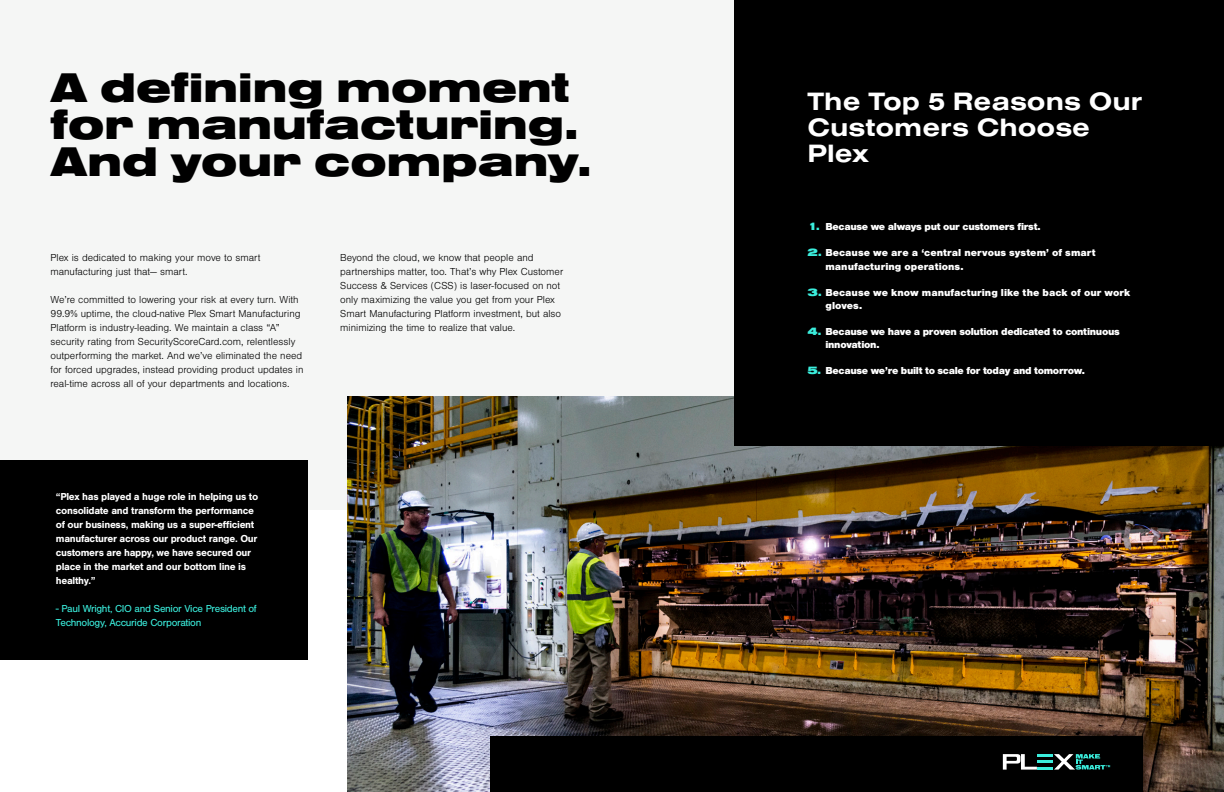
<style>
.page{position:relative;width:1224px;height:792px;background:#fff}
.page>*{position:absolute;margin:0;border:0;box-sizing:border-box;transform-origin:0 0}
.t1{font:900 43px/37.4px "Nimbus San Ext";color:#000}
.t2{font:700 26px/26px "Nimbus San Ext";color:#fff}
.t3{font:300 10.5px/14px "Nimbus San";color:#000}
.t4{font:700 10.5px/14px "Nimbus San";letter-spacing:-.03em;color:#fff}
.t5{font:900 10.5px/12.6px "Nimbus San";letter-spacing:-.025em;color:#fff}
.t6{font:900 10.5px/14px "Nimbus San";color:#fff}
.t7{font:10.5px/14px "Nimbus San";letter-spacing:-.03em;color:#3beedd}
.s1{font-family:"Nimbus San Ext D";font-size:11px;color:#3beedd}
</style>
<div class="page">
<div style="left:0;top:0;width:1224px;height:510px;background:#f5f6f5"></div>
<img style="left:347px;top:396px;width:877px;height:396px">
<div style="left:490px;top:736px;width:653px;height:56px;background:#000"></div>
<div style="left:734px;top:0;width:490px;height:446px;background:#000"></div>
<svg style="left:1003px;top:754px;width:34px;height:16px"></svg>
<hr style="left:1037px;top:767px;width:16px;height:3px;background:#3beedd">
<hr style="left:1037px;top:754px;width:16px;height:3px;background:#3beedd">
<hr style="left:1037px;top:760px;width:16px;height:3px;background:#3beedd">
<svg style="left:1054px;top:754px;width:56px;height:16px"></svg>
<div style="left:0;top:460px;width:308px;height:200px;background:#000"></div>
<p class="t1" style="left:50px;top:69px;width:542px">A defining moment for manufacturing.<br>And your company.</p>
<p class="t3" style="left:50px;top:250px;width:211px">Plex is dedicated to making your move to smart manufacturing just that— smart.</p>
<p class="t3" style="left:50px;top:292px;width:255px">We’re committed to lowering your risk at every turn. With 99.9% uptime, the cloud-native Plex Smart Manufacturing Platform is industry-leading. We maintain a class “A” security rating from SecurityScoreCard.com, relentlessly outperforming the market. And we’ve eliminated the need for forced upgrades, instead providing product updates in real-time across all of your departments and locations.</p>
<p class="t3" style="left:340px;top:250px;width:225px">Beyond the cloud, we know that people and partnerships matter, too. That’s why Plex Customer Success &amp; Services (CSS) is laser-focused on not only maximizing the value you get from your Plex Smart Manufacturing Platform investment, but also minimizing the time to realize that value.</p>
<p class="t4" style="left:56px;top:490px;width:204px">“Plex has played a huge role in helping us to consolidate and transform the performance of our business, making us a super-efficient manufacturer across our product range. Our customers are happy, we have secured our place in the market and our bottom line is healthy.”</p>
<p class="t7" style="left:56px;top:602px;width:202px">- Paul Wright, CIO and Senior Vice President of<br>Technology, Accuride Corporation</p>
<p class="t2" style="left:807px;top:87px;width:337px">The Top 5 Reasons Our<br>Customers Choose<br>Plex</p>
<p class="t5" style="left:807px;top:221px;width:235px"><span class="s1">1.</span> Because we always put our customers first.</p>
<p class="t6" style="left:825px;top:246px;width:272px;text-indent:-18px"><span class="s1">2.</span> Because we are a ‘central nervous system’ of smart manufacturing operations.</p>
<p class="t6" style="left:825px;top:287px;width:306px;line-height:12.6px;text-indent:-18px"><span class="s1">3.</span> Because we know manufacturing like the back of our work gloves.</p>
<p class="t5" style="left:825px;top:325px;width:296px;text-indent:-18px"><span class="s1">4.</span> Because we have a proven solution dedicated to continuous innovation.</p>
<p class="t5" style="left:807px;top:364px;width:279px"><span class="s1">5.</span> Because we’re built to scale for today and tomorrow.</p>
</div>
